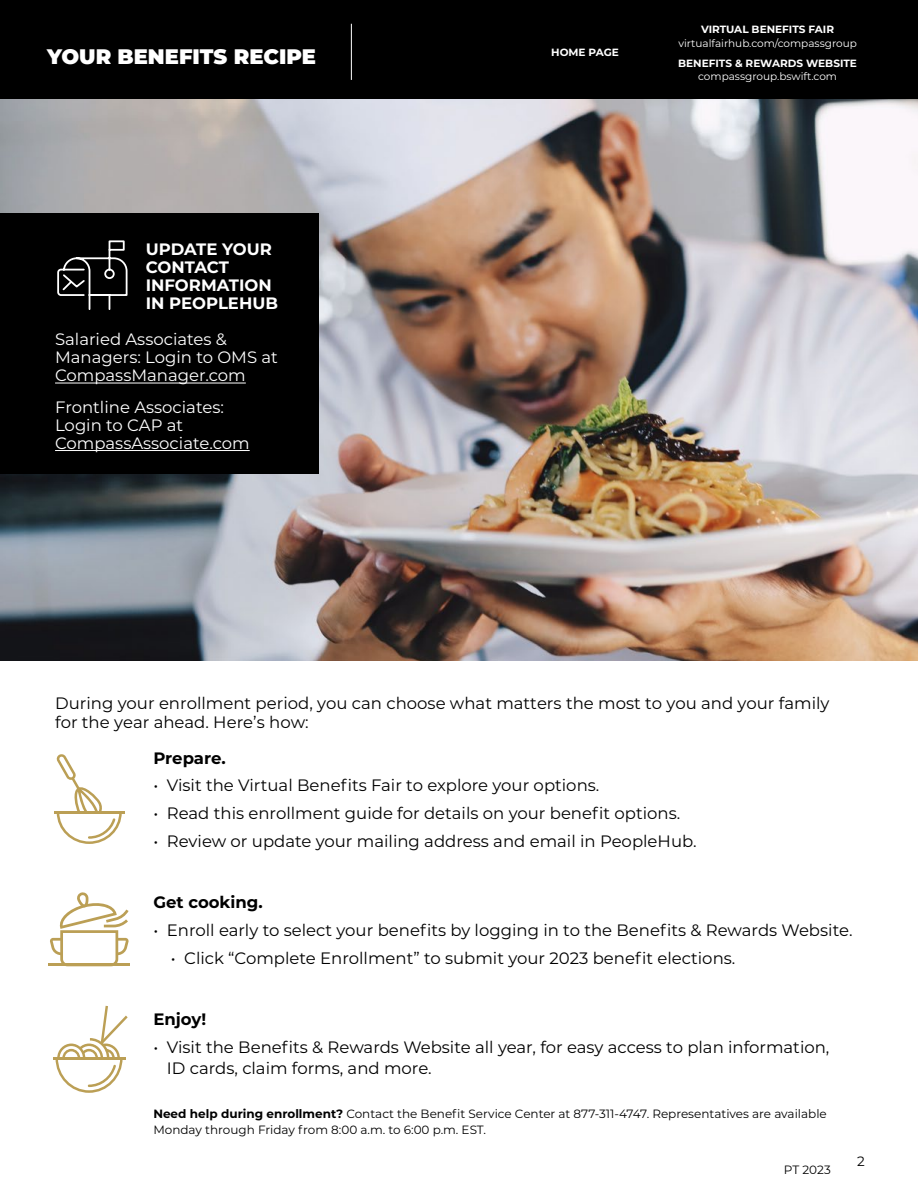
<style>
.page{position:relative;width:918px;height:1188px;background:#fff}
.page>*{position:absolute;margin:0;border:0;box-sizing:border-box;transform-origin:0 0}
.t1{font:900 21px "Montserrat";color:#fff}
.t2{font:16.5px/21px "Montserrat";color:#000}
.t3{font:16.5px/18px "Montserrat";color:#fff}
.t4{font:700 16.5px/18px "Montserrat";color:#fff}
.t5{font:700 16.5px "Montserrat";color:#000}
.t6{font:13.5px "Montserrat";color:#000}
.t7{font:12px/16.5px "Montserrat";color:#000}
.t8{font:12px "Montserrat";color:#000}
.t9{font:10.5px "Montserrat";color:#fff}
.t10{font:700 10.5px "Montserrat";color:#fff}
.s1{font-style:inherit}
.s2{font-weight:700}
</style>
<div class="page">
<div style="left:0;top:0;width:918px;height:102px;background:#000"></div>
<hr style="left:54px;top:811px;width:70px;height:3px;background:#bb9f55">
<svg style="left:56px;top:754px;width:66px;height:90px"></svg>
<hr style="left:49px;top:964px;width:81px;height:2px;background:#bb9f55">
<svg style="left:50px;top:892px;width:79px;height:72px"></svg>
<hr style="left:53px;top:1057px;width:72px;height:2px;background:#bb9f55">
<svg style="left:56px;top:1006px;width:72px;height:87px"></svg>
<hr style="left:351px;top:24px;width:1px;height:56px;background:#fff">
<img style="left:0;top:99px;width:918px;height:562px">
<div style="left:0;top:214px;width:319px;height:260px;background:#000"></div>
<hr style="left:55px;top:383px;width:191px;height:1px;background:#fff">
<hr style="left:55px;top:450px;width:195px;height:1px;background:#fff">
<svg style="left:57px;top:240px;width:71px;height:70px"></svg>
<p class="t1" style="left:47px;top:40px;width:270px">YOUR BENEFITS RECIPE</p>
<p class="t4" style="left:146px;top:239px;width:134px">UPDATE YOUR<br>CONTACT<br>INFORMATION<br>IN PEOPLEHUB</p>
<p class="t3" style="left:55px;top:330px;width:224px">Salaried Associates &amp;<br>Managers: Login to OMS at<br>CompassManager.com</p>
<p class="t3" style="left:55px;top:397px;width:196px">Frontline Associates:<br>Login to CAP at<br>CompassAssociate.com</p>
<p class="t10" style="left:551px;top:45px;width:69px">HOME PAGE</p>
<p class="t10" style="left:701px;top:22px;width:135px">VIRTUAL BENEFITS FAIR</p>
<p class="t9" style="left:678px;top:36px;width:180px">virtualfairhub.com/compassgroup</p>
<p class="t10" style="left:678px;top:55px;width:180px">BENEFITS &amp; REWARDS WEBSITE</p>
<p class="t9" style="left:698px;top:69px;width:140px">compassgroup.bswift.com</p>
<p class="t2" style="left:55px;top:693px;width:776px;line-height:19.4px">During <span class="s1">your</span> enrollment <span class="s1">period,</span> you can choose what matters the most to you and your family for the year ahead. Here’s how:</p>
<p class="t5" style="left:153px;top:746px;width:74px">Prepare.</p>
<p class="t2" style="left:153px;top:775px;width:448px">• Visit the Virtual Benefits Fair to explore your options.</p>
<p class="t2" style="left:153px;top:802px;width:528px">• Read this enrollment guide for details on your benefit options.</p>
<p class="t2" style="left:153px;top:830px;width:545px">• Review or update your mailing address and email in PeopleHub.</p>
<p class="t5" style="left:153px;top:891px;width:111px">Get cooking.</p>
<p class="t2" style="left:153px;top:919px;width:701px">• Enroll early to select your benefits by logging in to the Benefits &amp; Rewards Website.</p>
<p class="t2" style="left:171px;top:947px;width:566px">• Click “Complete Enrollment” to submit your 2023 benefit elections.</p>
<p class="t5" style="left:153px;top:1008px;width:54px">Enjoy!</p>
<p class="t2" style="left:167px;top:1036px;width:664px;text-indent:-14px">• Visit the Benefits &amp; Rewards Website all year, for easy access to plan information,<br>ID cards, claim forms, and more.</p>
<p class="t7" style="left:153px;top:1105px;width:675px"><span class="s2">Need help during enrollment?</span> Contact the Benefit Service Center at 877-311-4747. Representatives are available<br>Monday through Friday from 8:00 a.m. to 6:00 p.m. EST.</p>
<p class="t8" style="left:784px;top:1162px;width:48px">PT 2023</p>
<p class="t6" style="left:857px;top:1152px;width:9px">2</p>
</div>
